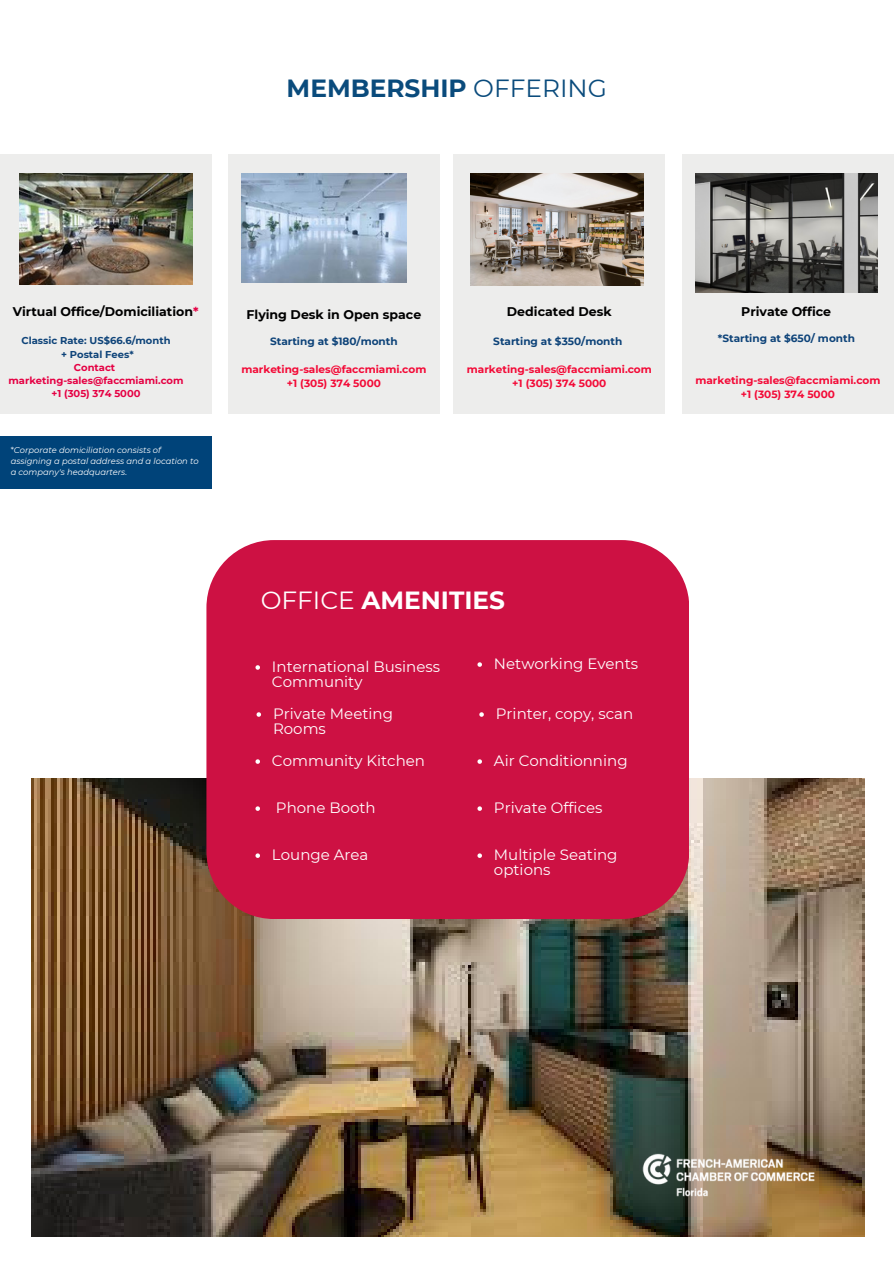
<style>
.page{position:relative;width:894px;height:1264px;background:#fff}
.page>*{position:absolute;margin:0;border:0;box-sizing:border-box;transform-origin:0 0}
.t1{font:700 24.75px "Montserrat";color:#0a4b7c}
.t2{font:700 24.75px "Montserrat";color:#fff}
.t3{font:15px/14.7px "Montserrat";color:#fff}
.t4{font:700 12.6px "Montserrat";color:#000}
.t5{font:700 10.5px/14px "Montserrat";color:#f30a37;text-align:center}
.t6{font:700 10.5px "Montserrat";color:#0e4379}
.t7{font:700 9.9px/13.2px "Montserrat";color:#e50043;text-align:center}
.t8{font:italic 8.4px/11.1px "Montserrat";color:#fff}
.s1{font-weight:400}
.s2{color:#e50043}
.s3{color:#0e4379}
.s4{font-style:normal}
</style>
<div class="page">
<img style="left:31px;top:778px;width:832px;height:457px">
<div style="left:206px;top:540px;width:483px;height:379px;background:#cd1143;border-radius:68px"></div>
<div style="left:0;top:155px;width:211px;height:259px;background:#ededec"></div>
<div style="left:228px;top:155px;width:211px;height:259px;background:#ededec"></div>
<div style="left:453px;top:155px;width:212px;height:259px;background:#ededec"></div>
<div style="left:682px;top:155px;width:211px;height:259px;background:#ededec"></div>
<img style="left:695px;top:173px;width:182px;height:119px">
<img style="left:470px;top:173px;width:173px;height:113px">
<img style="left:626px;top:1135px;width:204px;height:77px">
<div style="left:0;top:436px;width:211px;height:53px;background:#004379"></div>
<img style="left:20px;top:173px;width:172px;height:111px">
<img style="left:242px;top:173px;width:164px;height:109px">
<svg style="left:255px;top:665px;width:5px;height:4px"></svg>
<svg style="left:479px;top:712px;width:4px;height:4px"></svg>
<svg style="left:256px;top:712px;width:5px;height:4px"></svg>
<svg style="left:255px;top:759px;width:5px;height:4px"></svg>
<svg style="left:255px;top:806px;width:5px;height:4px"></svg>
<svg style="left:477px;top:806px;width:5px;height:4px"></svg>
<svg style="left:255px;top:853px;width:5px;height:5px"></svg>
<svg style="left:477px;top:853px;width:5px;height:5px"></svg>
<svg style="left:477px;top:759px;width:5px;height:4px"></svg>
<svg style="left:477px;top:662px;width:5px;height:4px"></svg>
<p class="t1" style="left:286px;top:73px;width:322px">MEMBERSHIP <span class="s1">OFFERING</span></p>
<h1 class="t4" style="left:13px;top:304px;width:187px">Virtual Office/Domiciliation<span class="s2">*</span></h1>
<p class="t4" style="left:246px;top:307px;width:176px">Flying Desk in Open space</p>
<p class="t4" style="left:507px;top:304px;width:106px">Dedicated Desk</p>
<p class="t4" style="left:741px;top:304px;width:91px">Private Office</p>
<p class="t7" style="left:9px;top:334px;width:176px"><span class="s3">Classic Rate: US$66.6/month<br>+ Postal Fees*<br></span>Contact marketing-sales@faccmiami.com +1 (305) 374 5000</p>
<p class="t6" style="left:717px;top:331px;width:138px">*Starting at $650/ month</p>
<p class="t5" style="left:695px;top:373px;width:186px">marketing-sales@faccmiami.com +1 (305) 374 5000</p>
<p class="t6" style="left:270px;top:335px;width:129px">Starting at $180/month</p>
<p class="t5" style="left:241px;top:362px;width:186px">marketing-sales@faccmiami.com +1 (305) 374 5000</p>
<p class="t6" style="left:493px;top:335px;width:130px">Starting at $350/month</p>
<p class="t5" style="left:466px;top:362px;width:186px">marketing-sales@faccmiami.com +1 (305) 374 5000</p>
<p class="t8" style="left:11px;top:444px;width:189px"><span class="s4">*</span>Corporate domiciliation consists of assigning a postal address and a location to a company's headquarters.</p>
<p class="t2" style="left:260px;top:585px;width:246px"><span class="s1">OFFICE</span> AMENITIES</p>
<p class="t3" style="left:494px;top:656px;width:146px">Networking Events</p>
<h3 class="t3" style="left:272px;top:659px;width:169px">International Business<br>Community</h3>
<h3 class="t3" style="left:273px;top:706px;width:121px">Private Meeting</h3>
<p class="t3" style="left:495px;top:706px;width:139px">Printer, copy, scan</p>
<h3 class="t3" style="left:273px;top:721px;width:54px">Rooms</h3>
<h4 class="t3" style="left:272px;top:753px;width:155px">Community Kitchen</h4>
<h4 class="t3" style="left:276px;top:800px;width:101px">Phone Booth</h4>
<h4 class="t3" style="left:494px;top:800px;width:110px">Private Offices</h4>
<h4 class="t3" style="left:272px;top:847px;width:98px">Lounge Area</h4>
<h4 class="t3" style="left:494px;top:847px;width:125px">Multiple Seating options</h4>
<h4 class="t3" style="left:494px;top:753px;width:135px">Air Conditionning</h4>
</div>
